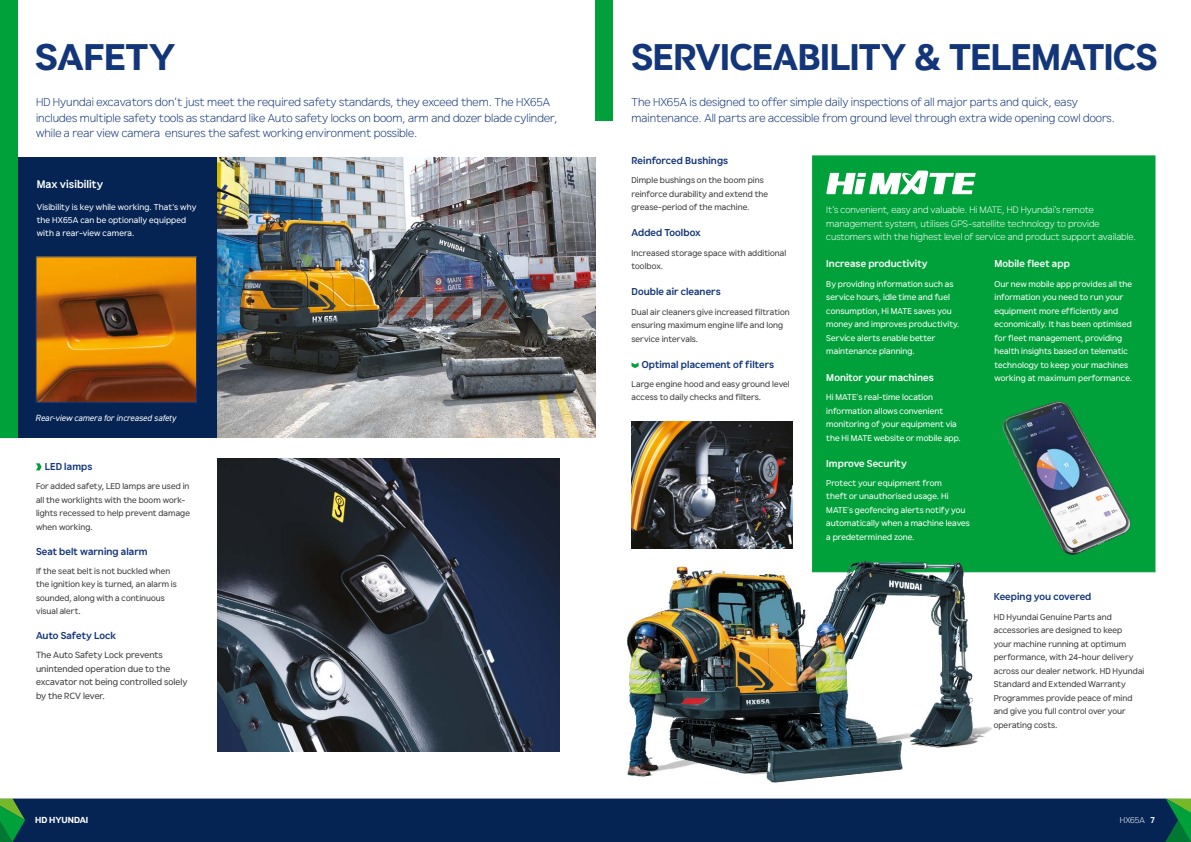
<style>
.page{position:relative;width:1191px;height:842px;background:#fff}
.page>*{position:absolute;margin:0;border:0;box-sizing:border-box;transform-origin:0 0}
.t1{font:36px "HD Hyundai Gothic Euro Lg Bd";letter-spacing:-.01em;color:#13357a;scale:.96 1}
.t2{font:36px "HD Hyundai Gothic Euro Lg Bd";letter-spacing:-.01em;color:#13357a}
.t3{font:300 11.5px/15.5px "HD Hyundai Gothic Euro";color:#13357a}
.t4{font:700 11px "HD Hyundai Gothic Euro";color:#fff}
.t5{font:700 10px "HD Hyundai Gothic Euro";letter-spacing:.005em;color:#13357a}
.t6{font:700 10px "HD Hyundai Gothic Euro";letter-spacing:.005em;color:#fff}
.t7{font:300 9.5px/13.5px "HD Hyundai Gothic Euro";letter-spacing:-.005em;color:#fff}
.t8{font:9px/13.5px "HD Hyundai Gothic Euro";color:#3c3c3b}
.t9{font:italic 9px "DIN2014";letter-spacing:-.015em;color:#fff}
.t10{font:8.5px/13.5px "HD Hyundai Gothic Euro";letter-spacing:.005em;color:#3c3c3b}
.t11{font:8.5px/13.5px "HD Hyundai Gothic Euro";letter-spacing:.005em;color:#fff}
.t12{font:8.5px "HD Hyundai Gothic Euro Lg Bd";color:#fff}
.t13{font:300 8.5px "HD Hyundai Gothic Euro";color:#fff}
.s1{font-weight:700}
</style>
<div class="page">
<div style="left:2px;top:157px;width:376px;height:280px;background:#052453"></div>
<div style="left:0;top:0;width:17px;height:437px;background:#00a13a"></div>
<div style="left:595px;top:0;width:17px;height:121px;background:#00a13a"></div>
<svg style="left:36px;top:463px;width:6px;height:7px"></svg>
<svg style="left:631px;top:362px;width:7px;height:6px"></svg>
<img style="left:38px;top:259px;width:157px;height:142px">
<div style="left:36px;top:257px;width:161px;height:146px;border:1px solid #13357a"></div>
<img style="left:632px;top:421px;width:160px;height:120px">
<img style="left:217px;top:458px;width:342px;height:293px">
<div style="left:812px;top:156px;width:343px;height:416px;background:#00a13a;border:1px solid #00a13a"></div>
<svg style="left:826px;top:171px;width:149px;height:23px"></svg>
<img style="left:1002px;top:401px;width:129px;height:154px">
<img style="left:217px;top:157px;width:378px;height:280px">
<img style="left:626px;top:541px;width:394px;height:242px">
<div style="left:0;top:798px;width:1191px;height:44px;background:#052453"></div>
<svg style="left:1165px;top:799px;width:26px;height:43px"></svg>
<svg style="left:0;top:799px;width:25px;height:43px"></svg>
<hr style="left:0;top:798px;width:1191px;height:1px;background:#fff">
<h1 class="t2" style="left:35px;top:32px;width:141px">SAFETY</h1>
<h1 class="t1" style="left:631px;top:32px;width:549px">SERVICEABILITY &amp; TELEMATICS</h1>
<p class="t3" style="left:36px;top:94px;width:523px">HD Hyundai excavators don’t just meet the required safety standards, they exceed them. The HX65A includes multiple safety tools as standard like Auto safety locks on boom, arm and dozer blade cylinder, while a rear view camera ensures the safest working environment possible.</p>
<h2 class="t3" style="left:631px;top:94px;width:485px">The HX65A is designed to offer simple daily inspections of all major parts and quick, easy maintenance. All parts are accessible from ground level through extra wide opening cowl doors.</h2>
<p class="t4" style="left:37px;top:177px;width:68px">Max visibility</p>
<p class="t11" style="left:37px;top:200px;width:161px;line-height:13px">Visibility is key while working. That's why the HX65A can be optionally equipped with a rear-view camera.</p>
<p class="t9" style="left:35px;top:412px;width:142px">Rear-view camera for increased safety</p>
<p class="t5" style="left:45px;top:460px;width:49px">LED lamps</p>
<p class="t10" style="left:36px;top:479px;width:156px">For added safety, LED lamps are used in all the worklights with the boom work&shy;lights recessed to help prevent damage when working.</p>
<p class="t5" style="left:36px;top:544px;width:113px">Seat belt warning alarm</p>
<p class="t10" style="left:36px;top:564px;width:142px">If the seat belt is not buckled when the ignition key is turned, an alarm is sounded, along with a continuous visual alert.</p>
<p class="t5" style="left:36px;top:629px;width:82px">Auto Safety Lock</p>
<p class="t8" style="left:36px;top:648px;width:153px">The Auto Safety Lock prevents unintended operation due to the excavator not being controlled solely by the RCV lever.</p>
<p class="t5" style="left:631px;top:154px;width:98px">Reinforced Bushings</p>
<p class="t10" style="left:631px;top:173px;width:138px">Dimple bushings on the boom pins reinforce durability and extend the grease-period of the machine.</p>
<p class="t5" style="left:631px;top:226px;width:71px">Added Toolbox</p>
<p class="t10" style="left:631px;top:246px;width:156px">Increased storage space with additional toolbox.</p>
<p class="t5" style="left:631px;top:285px;width:91px">Double air cleaners</p>
<p class="t10" style="left:631px;top:305px;width:160px">Dual air cleaners give increased filtration ensuring maximum engine life and long service intervals.</p>
<p class="t5" style="left:642px;top:357px;width:134px">Optimal placement of filters</p>
<p class="t10" style="left:631px;top:377px;width:160px">Large engine hood and easy ground level access to daily checks and filters.</p>
<p class="t7" style="left:826px;top:203px;width:311px">It’s convenient, easy and valuable. Hi MATE, HD Hyundai’s remote management system, utilises GPS-satellite technology to provide customers with the highest level of service and product support available.</p>
<p class="t6" style="left:826px;top:257px;width:103px">Increase productivity</p>
<p class="t11" style="left:826px;top:277px;width:135px">By providing information such as service hours, idle time and fuel consumption, Hi MATE saves you money and improves productivity.<br>Service alerts enable better maintenance planning.</p>
<p class="t6" style="left:826px;top:371px;width:109px">Monitor your machines</p>
<p class="t11" style="left:826px;top:390px;width:136px">Hi MATE’s real-time location information allows convenient monitoring of your equipment via the Hi MATE website or mobile app.</p>
<p class="t6" style="left:826px;top:456px;width:82px">Improve Security</p>
<p class="t11" style="left:826px;top:476px;width:145px">Protect your equipment from<br>theft or unauthorised usage. Hi<br>MATE’s geofencing alerts notify you automatically when a machine leaves a predetermined zone.</p>
<p class="t6" style="left:994px;top:257px;width:77px">Mobile fleet app</p>
<p class="t11" style="left:994px;top:277px;width:139px">Our new mobile app provides all the information you need to run your equipment more efficiently and economically. It has been optimised for fleet management, providing health insights based on telematic technology to keep your machines working at maximum performance.</p>
<p class="t5" style="left:993px;top:590px;width:99px">Keeping you covered</p>
<p class="t10" style="left:993px;top:610px;width:152px">HD Hyundai Genuine Parts and accessories are designed to keep<br>your machine running at optimum performance, with 24-hour delivery across our dealer network. HD Hyundai<br>Standard and Extended Warranty<br>Programmes provide peace of mind and give you full control over your operating costs.</p>
<p class="t12" style="left:35px;top:814px;width:54px">HD HYUNDAI</p>
<p class="t13" style="left:1120px;top:815px;width:37px">HX65A <span class="s1">7</span></p>
</div>
